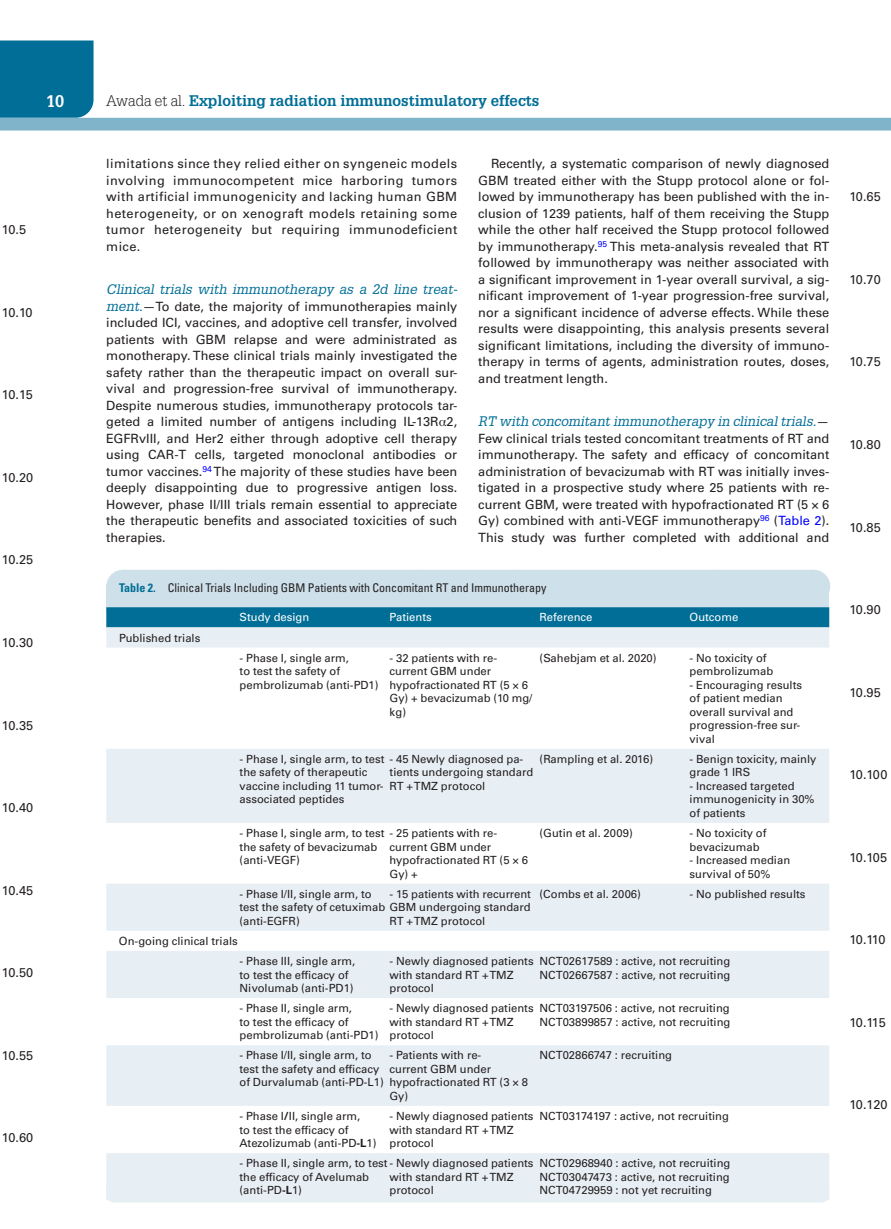
<style>
.page{position:relative;width:891px;height:1229px;background:#fff}
.page>*{position:absolute;margin:0;border:0;box-sizing:border-box;transform-origin:0 0}
.t1{font:700 16.5px "Glypha LT Std";color:#fff}
.t2{font:700 15px "Glypha LT Std";color:#006e96}
.t3{font:italic 13.5px "Glypha LT Std";color:#006e96}
.t4{font:12.75px/16.5px "Univers LT Std";color:#231f20;text-align:justify}
.t5{font:condensed 12px "Univers LT Std";color:#231f20}
.t6{font:11.25px/13.5px "Univers LT Std";color:#231f20}
.t7{font:11.25px "Univers LT Std";color:#fff}
.s1{font-weight:300;color:#231f20}
.s2{font-family:"Univers LT Std";font-style:normal;font-size:12.75px;color:#231f20}
.s3{color:#00f}
.s4{font-weight:700;color:#006e96}
.s5{font-family:"Glypha LT Std";font-style:italic;font-size:13.5px;color:#006e96}
.s6{font-family:"Gandhari Unicode"}
.s7{font-weight:700}
</style>
<div class="page">
<div style="left:0;top:40px;width:94px;height:78px;background:#006e96"></div>
<div style="left:0;top:118px;width:891px;height:12px;background:#7fb4ca"></div>
<svg style="left:109px;top:1200px;width:718px;height:2px"></svg>
<svg style="left:106px;top:570px;width:723px;height:57px;background:#86b8cd"></svg>
<svg style="left:106px;top:627px;width:723px;height:573px;fill:#e8eff4"></svg>
<p class="t1" style="left:46px;top:91px;width:20px">10</p>
<p class="t2" style="left:106px;top:91px;width:435px"><span class="s1">Awada et al.</span> Exploiting radiation immunostimulatory effects</p>
<p class="t4" style="left:2px;top:222px;width:26px">10.5</p>
<p class="t4" style="left:2px;top:304px;width:32px">10.10</p>
<p class="t4" style="left:2px;top:387px;width:33px">10.15</p>
<p class="t4" style="left:2px;top:469px;width:33px">10.20</p>
<p class="t4" style="left:2px;top:552px;width:33px">10.25</p>
<p class="t4" style="left:2px;top:634px;width:33px">10.30</p>
<p class="t4" style="left:2px;top:717px;width:33px">10.35</p>
<p class="t4" style="left:2px;top:799px;width:33px">10.40</p>
<p class="t4" style="left:2px;top:882px;width:33px">10.45</p>
<p class="t4" style="left:2px;top:964px;width:33px">10.50</p>
<p class="t4" style="left:2px;top:1047px;width:33px">10.55</p>
<p class="t4" style="left:2px;top:1129px;width:33px">10.60</p>
<p class="t4" style="left:478px;top:156px;width:353px;text-indent:13px">Recently, a systematic comparison of newly diagnosed GBM treated either with the Stupp protocol alone or fol&shy;lowed by immunotherapy has been published with the in&shy;clusion of 1239 patients, half of them receiving the Stupp while the other half received the Stupp protocol followed by immunotherapy.<sup>95</sup> This meta-analysis revealed that RT followed by immunotherapy was neither associated with a significant improvement in 1-year overall survival, a sig&shy;nificant improvement of 1-year progression-free survival, nor a significant incidence of adverse effects. While these results were disappointing, this analysis presents several significant limitations, including the diversity of immuno&shy;therapy in terms of agents, administration routes, doses, and treatment length.</p>
<p class="t3" style="left:478px;top:413px;width:352px">RT with concomitant immunotherapy in clinical trials.<span class="s2">—</span></p>
<p class="t4" style="left:478px;top:430px;width:353px">Few clinical trials tested concomitant treatments of RT and immunotherapy. The safety and efficacy of concomitant administration of bevacizumab with RT was initially inves&shy;tigated in a prospective study where 25 patients with re&shy;current GBM, were treated with hypofractionated RT (5 × 6<br>Gy) combined with anti-VEGF immunotherapy<sup>96</sup> (<span class="s3">Table 2</span>).<br>This study was further completed with additional and</p>
<p class="t5" style="left:119px;top:580px;width:429px"><span class="s4">Table 2.</span> Clinical Trials Including GBM Patients with Concomitant RT and Immunotherapy</p>
<p class="t7" style="left:240px;top:611px;width:71px">Study design</p>
<p class="t7" style="left:390px;top:611px;width:44px">Patients</p>
<p class="t7" style="left:540px;top:611px;width:54px">Reference</p>
<p class="t7" style="left:690px;top:611px;width:50px">Outcome</p>
<p class="t6" style="left:119px;top:631px;width:83px">Published trials</p>
<p class="t6" style="left:240px;top:651px;width:141px">- Phase I, single arm,<br>to test the safety of pembrolizumab (anti-PD1)</p>
<p class="t6" style="left:390px;top:651px;width:144px">- 32 patients with re&shy;current GBM under hypofractionated RT (5 × 6<br>Gy) + bevacizumab (10 mg/ kg)</p>
<p class="t6" style="left:540px;top:651px;width:119px">(Sahebjam et al. 2020)</p>
<p class="t6" style="left:690px;top:651px;width:85px">- No toxicity of pembrolizumab</p>
<p class="t4" style="left:106px;top:156px;width:353px">limitations since they relied either on syngeneic models involving immunocompetent mice harboring tumors with artificial immunogenicity and lacking human GBM heterogeneity, or on xenograft models retaining some tumor heterogeneity but requiring immunodeficient mice.</p>
<p class="t3" style="left:106px;top:281px;width:353px">Clinical trials with immunotherapy as a 2d line treat-</p>
<p class="t4" style="left:106px;top:298px;width:353px"><span class="s5">ment.</span>—To date, the majority of immunotherapies mainly included ICI, vaccines, and adoptive cell transfer, involved patients with GBM relapse and were administrated as monotherapy. These clinical trials mainly investigated the safety rather than the therapeutic impact on overall sur&shy;vival and progression-free survival of immunotherapy.<br>Despite numerous studies, immunotherapy protocols tar&shy;geted a limited number of antigens including IL-13R<span class="s6">α</span>2, EGFRvIII, and Her2 either through adoptive cell therapy using CAR-T cells, targeted monoclonal antibodies or tumor vaccines.<sup>94</sup> The majority of these studies have been deeply disappointing due to progressive antigen loss.<br>However, phase II/III trials remain essential to appreciate the therapeutic benefits and associated toxicities of such therapies.</p>
<p class="t6" style="left:690px;top:678px;width:114px">- Encouraging results of patient median overall survival and progression-free sur&shy;vival</p>
<p class="t6" style="left:540px;top:752px;width:115px">(Rampling et al. 2016)</p>
<p class="t6" style="left:690px;top:752px;width:128px">- Benign toxicity, mainly grade 1 IRS</p>
<p class="t6" style="left:690px;top:779px;width:127px">- Increased targeted immunogenicity in 30% of patients</p>
<p class="t6" style="left:240px;top:752px;width:285px">- Phase I, single arm, to test - 45 Newly diagnosed pa&shy;the safety of therapeutic<br>vaccine including 11 tumor-<br>associated peptides</p>
<p class="t6" style="left:390px;top:765px;width:145px">tients undergoing standard<br>RT +TMZ protocol</p>
<p class="t6" style="left:240px;top:826px;width:259px">- Phase I, single arm, to test - 25 patients with re&shy;the safety of bevacizumab<br>(anti-VEGF)</p>
<p class="t6" style="left:390px;top:840px;width:140px">current GBM under hypofractionated RT (5 × 6<br>Gy) +</p>
<p class="t6" style="left:240px;top:887px;width:293px">- Phase I/II, single arm, to<br>test the safety of cetuximab GBM undergoing standard (anti-EGFR)</p>
<p class="t6" style="left:390px;top:887px;width:143px">- 15 patients with recurrent</p>
<p class="t6" style="left:390px;top:914px;width:97px">RT +TMZ protocol</p>
<p class="t6" style="left:119px;top:934px;width:120px">On-going clinical trials</p>
<p class="t6" style="left:540px;top:826px;width:95px">(Gutin et al. 2009)</p>
<p class="t6" style="left:690px;top:826px;width:79px">- No toxicity of bevacizumab</p>
<p class="t6" style="left:690px;top:853px;width:102px">- Increased median survival of 50%</p>
<p class="t6" style="left:540px;top:887px;width:103px">(Combs et al. 2006)</p>
<p class="t6" style="left:690px;top:887px;width:117px">- No published results</p>
<p class="t6" style="left:240px;top:954px;width:117px">- Phase III, single arm, to test the efficacy of<br>Nivolumab (anti-PD1)</p>
<p class="t6" style="left:390px;top:954px;width:146px">- Newly diagnosed patients with standard RT +TMZ protocol</p>
<p class="t6" style="left:540px;top:954px;width:192px">NCT02617589 : active, not recruiting<br>NCT02667587 : active, not recruiting</p>
<p class="t6" style="left:240px;top:1001px;width:141px">- Phase II, single arm,<br>to test the efficacy of pembrolizumab (anti-PD1)</p>
<p class="t6" style="left:390px;top:1001px;width:146px">- Newly diagnosed patients with standard RT +TMZ protocol</p>
<p class="t6" style="left:540px;top:1001px;width:192px">NCT03197506 : active, not recruiting<br>NCT03899857 : active, not recruiting</p>
<p class="t6" style="left:240px;top:1048px;width:146px">- Phase I/II, single arm, to test the safety and efficacy of Durvalumab (anti-PD-L1)</p>
<p class="t6" style="left:390px;top:1048px;width:140px">- Patients with re-<br>current GBM under hypofractionated RT (3 × 8<br>Gy)</p>
<p class="t6" style="left:540px;top:1048px;width:134px">NCT02866747 : recruiting</p>
<p class="t6" style="left:240px;top:1109px;width:138px">- Phase I<span class="s7">/</span>II, single arm,<br>to test the efficacy of<br>Atezolizumab (anti-PD<span class="s7">-L</span>1)</p>
<p class="t6" style="left:390px;top:1109px;width:146px">- Newly diagnosed patients with standard RT +TMZ protocol</p>
<p class="t6" style="left:540px;top:1109px;width:191px">NCT03174197 : active, not recruiting</p>
<p class="t6" style="left:240px;top:1156px;width:296px">- Phase II, single arm, to test - Newly diagnosed patients the efficacy of Avelumab<br>(anti-PD<span class="s7">-L</span>1)</p>
<p class="t6" style="left:540px;top:1156px;width:192px;text-align:justify">NCT02968940 : active, not recruiting NCT03047473 : active, not recruiting NCT04729959 : not yet recruiting</p>
<p class="t6" style="left:390px;top:1170px;width:126px">with standard RT +TMZ protocol</p>
<p class="t4" style="left:850px;top:189px;width:33px">10.65</p>
<p class="t4" style="left:850px;top:271px;width:33px">10.70</p>
<p class="t4" style="left:850px;top:354px;width:33px">10.75</p>
<p class="t4" style="left:850px;top:436px;width:33px">10.80</p>
<p class="t4" style="left:850px;top:519px;width:33px">10.85</p>
<p class="t4" style="left:850px;top:601px;width:33px">10.90</p>
<p class="t4" style="left:850px;top:684px;width:33px">10.95</p>
<p class="t4" style="left:850px;top:766px;width:40px">10.100</p>
<p class="t4" style="left:850px;top:849px;width:39px">10.105</p>
<p class="t4" style="left:850px;top:931px;width:37px">10.110</p>
<p class="t4" style="left:850px;top:1014px;width:38px">10.115</p>
<p class="t4" style="left:850px;top:1096px;width:40px">10.120</p>
</div>
